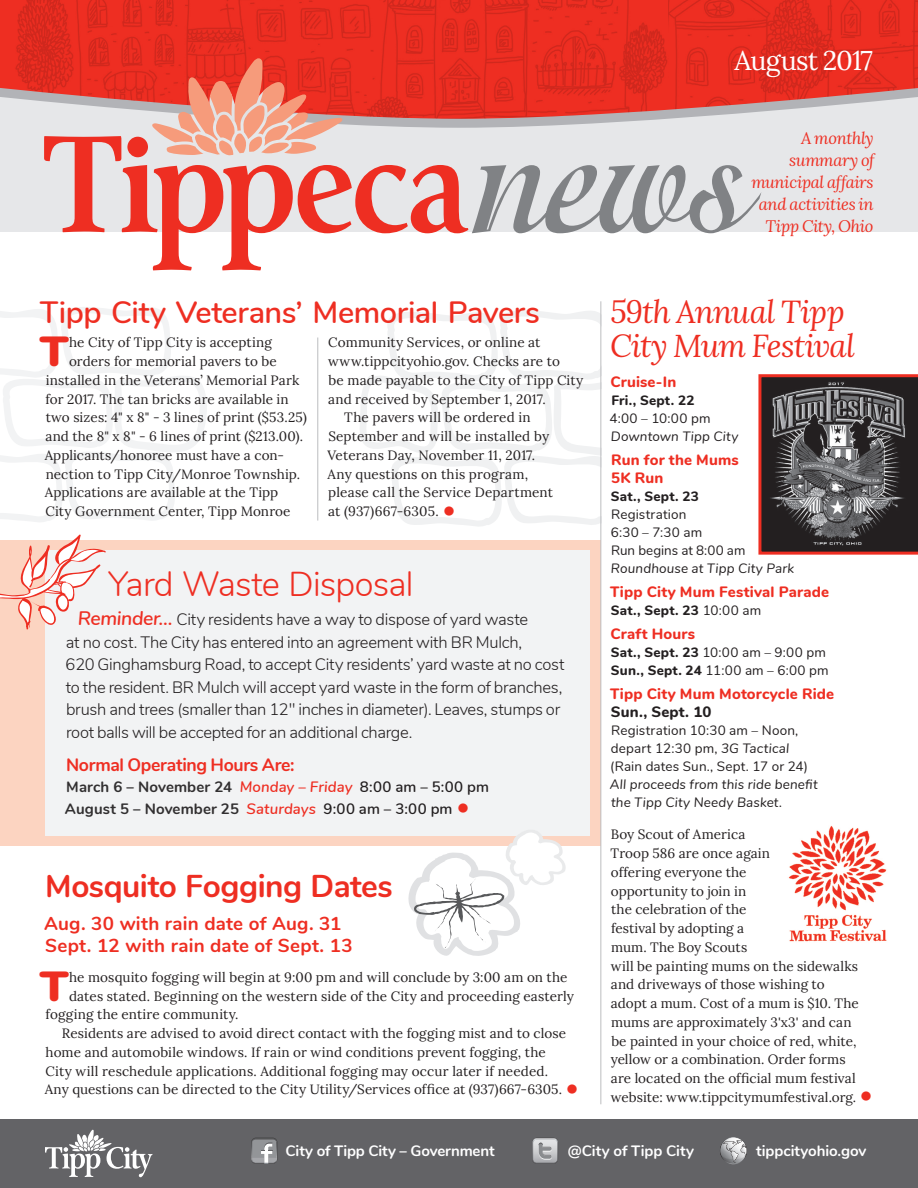
<style>
.page{position:relative;width:918px;height:1188px;background:#fff}
.page>*{position:absolute;margin:0;border:0;box-sizing:border-box;transform-origin:0 0}
.t1{font:900 42px "Nunito";color:#ee2e22;scale:1.09 1}
.t2{font:300 34.5px "Nunito";letter-spacing:-.025em;color:#ee2e22}
.t3{font:italic 31.5px/34.5px "Lora";letter-spacing:-.03em;color:#ee2e22}
.t4{font:700 31.5px "Nunito";letter-spacing:-.015em;color:#ee2e22}
.t5{font:600 30.75px "Nunito";letter-spacing:-.015em;color:#ee2e22}
.t6{font:27px "Lora";letter-spacing:-.035em;color:#fff}
.t7{font:700 18.75px/22.5px "Nunito";letter-spacing:.015em;color:#ee2e22}
.t8{font:700 18px "Nunito";letter-spacing:-.02em;color:#ee2e22}
.t9{font:300 16.5px/22.5px "Nunito";letter-spacing:-.015em;color:#231f20}
.t10{font:italic 16.5px/22px "Lora";letter-spacing:-.02em;color:#ee2e22;text-align:right}
.t11{font:800 15px/18px "Nunito";letter-spacing:.01em;color:#ee2e22}
.t12{font:700 15px/21.6px "Nunito";letter-spacing:.01em;color:#312f30}
.t13{font:700 15px "Nunito";letter-spacing:-.005em;color:#fff}
.t14{font:800 15px "Nunito";letter-spacing:.01em;color:#231f20}
.t15{font:13.5px/18.8px "Lora";letter-spacing:.005em;color:#231f20}
.t16{font:13.5px/18px "Nunito";letter-spacing:.01em;color:#231f20}
.t17{font:italic 13.5px/18px "Nunito";letter-spacing:.01em;color:#231f20}
.t18{font:800 13.5px "Nunito";letter-spacing:.015em;color:#231f20}
.s1{font-family:"Nunito";font-weight:900;font-size:25.5px;color:#ee2e22}
.s2{font-weight:600;font-style:italic;font-size:19.5px;color:#ee2e22}
.s3{font-weight:600;font-style:italic;color:#ee2e22}
.s4{font-weight:600;color:#231f20}
.s5{font-weight:900;font-size:25.5px;color:#ee2e22}
.s6{font-weight:400}
.s7{font-weight:800}
.s8{font-style:italic}
</style>
<div class="page">
<div style="left:0;top:541px;width:600px;height:305px;background:#fcd4c1"></div>
<div style="left:45px;top:550px;width:545px;height:286px;background:#f2f3f4"></div>
<div style="left:0;top:30px;width:918px;height:202px;background:#e6e7e9"></div>
<img style="left:12px;top:0;width:657px;height:102px">
<img style="left:669px;top:0;width:249px;height:112px">
<svg style="left:0;top:307px;width:207px;height:215px"></svg>
<svg style="left:360px;top:310px;width:240px;height:216px"></svg>
<svg style="left:758px;top:374px;width:160px;height:181px;background:#574b4c"></svg>
<img style="left:788px;top:825px;width:99px;height:117px">
<div style="left:0;top:1120px;width:918px;height:68px;background:#636366"></div>
<svg style="left:0;top:534px;width:106px;height:96px"></svg>
<svg style="left:45px;top:1130px;width:107px;height:47px"></svg>
<svg style="left:251px;top:1138px;width:26px;height:26px"></svg>
<svg style="left:532px;top:1138px;width:26px;height:26px"></svg>
<div style="left:720px;top:1138px;width:27px;height:26px;background:#86888b;border-radius:13px"></div>
<svg style="left:720px;top:1138px;width:27px;height:25px"></svg>
<hr style="left:600px;top:301px;width:1px;height:803px;background:#bcbdc0">
<hr style="left:317px;top:338px;width:1px;height:183px;background:#bcbdc0">
<svg style="left:44px;top:58px;width:717px;height:212px"></svg>
<svg style="left:408px;top:833px;width:158px;height:123px"></svg>
<h3 class="t6" style="left:734px;top:40px;width:140px">August 2017</h3>
<h3 class="t5" style="left:40px;top:290px;width:501px">Tipp City Veterans’ Memorial Pavers</h3>
<h1 class="t1" style="left:40px;top:320px;width:28px">T</h1>
<p class="t15" style="left:69px;top:332px;width:204px">he City of Tipp City is accepting</p>
<p class="t15" style="left:328px;top:332px;width:214px">Community Services, or online at</p>
<p class="t15" style="left:328px;top:351px;width:233px">www.tippcityohio.gov. Checks are to</p>
<p class="t15" style="left:329px;top:370px;width:256px">be made payable to the City of Tipp City</p>
<p class="t15" style="left:328px;top:389px;width:219px">and received by September 1, 2017.</p>
<p class="t15" style="left:344px;top:407px;width:188px">The pavers will be ordered in</p>
<p class="t15" style="left:328px;top:426px;width:222px">September and will be installed by</p>
<p class="t15" style="left:327px;top:445px;width:209px">Veterans Day, November 11, 2017.</p>
<p class="t15" style="left:327px;top:464px;width:202px">Any questions on this program,</p>
<p class="t15" style="left:328px;top:482px;width:226px">please call the Service Department</p>
<p class="t15" style="left:328px;top:501px;width:129px">at (937)667-6305. <span class="s1">•</span></p>
<p class="t15" style="left:69px;top:351px;width:209px">orders for memorial pavers to be</p>
<p class="t15" style="left:46px;top:370px;width:255px">installed in the Veterans’ Memorial Park</p>
<p class="t15" style="left:46px;top:389px;width:244px">for 2017. The tan bricks are available in</p>
<p class="t15" style="left:46px;top:407px;width:263px">two sizes: 4" x 8" - 3 lines of print ($53.25)</p>
<p class="t15" style="left:46px;top:426px;width:259px">and the 8" x 8" - 6 lines of print ($213.00).</p>
<p class="t15" style="left:45px;top:445px;width:241px">Applicants/honoree must have a con-</p>
<p class="t15" style="left:46px;top:464px;width:256px">nection to Tipp City/Monroe Township.</p>
<p class="t15" style="left:45px;top:482px;width:235px">Applications are available at the Tipp</p>
<p class="t15" style="left:46px;top:501px;width:247px">City Government Center, Tipp Monroe</p>
<h2 class="t2" style="left:108px;top:559px;width:307px">Yard Waste Disposal</h2>
<p class="t9" style="left:66px;top:607px;width:500px;text-indent:12px"><span class="s2">Reminder…</span> City residents have a way to dispose of yard waste<br>at no cost. The City has entered into an agreement with BR Mulch,<br>620 Ginghamsburg Road, to accept City residents’ yard waste at no cost to the resident. BR Mulch will accept yard waste in the form of branches, brush and trees (smaller than 12" inches in diameter). Leaves, stumps or root balls will be accepted for an additional charge.</p>
<h3 class="t8" style="left:66px;top:751px;width:230px">Normal Operating Hours Are:</h3>
<p class="t12" style="left:65px;top:775px;width:426px">March 6 – November 24 <span class="s3">Monday – Friday</span> <span class="s4">8:00 am – 5:00 pm<br></span>August 5 – November 25 <span class="s3">Saturdays</span> <span class="s4">9:00 am – 3:00 pm</span> <span class="s5">•</span></p>
<h3 class="t4" style="left:45px;top:862px;width:349px">Mosquito Fogging Dates</h3>
<h3 class="t7" style="left:44px;top:911px;width:310px">Aug. 30 with rain date of Aug. 31<br>Sept. 12 with rain date of Sept. 13</h3>
<h1 class="t1" style="left:40px;top:955px;width:28px">T</h1>
<p class="t15" style="left:69px;top:967px;width:500px">he mosquito fogging will begin at 9:00 pm and will conclude by 3:00 am on the</p>
<p class="t15" style="left:69px;top:986px;width:506px">dates stated. Beginning on the western side of the City and proceeding easterly</p>
<p class="t15" style="left:46px;top:1004px;width:194px">fogging the entire community.</p>
<p class="t15" style="left:62px;top:1023px;width:506px">Residents are advised to avoid direct contact with the fogging mist and to close</p>
<p class="t15" style="left:46px;top:1042px;width:502px">home and automobile windows. If rain or wind conditions prevent fogging, the</p>
<p class="t15" style="left:46px;top:1061px;width:504px">City will reschedule applications. Additional fogging may occur later if needed.</p>
<p class="t15" style="left:45px;top:1079px;width:536px">Any questions can be directed to the City Utility/Services office at (937)667-6305. <span class="s1">•</span></p>
<p class="t10" style="left:751px;top:127px;width:125px">A monthly summary of municipal affairs and activities in<br>Tipp City, Ohio</p>
<h3 class="t3" style="left:610px;top:294px;width:246px">59th Annual Tipp<br>City Mum Festival</h3>
<p class="t11" style="left:611px;top:372px;width:67px">Cruise-In</p>
<p class="t18" style="left:611px;top:391px;width:85px">Fri., Sept. 22</p>
<p class="t16" style="left:610px;top:409px;width:102px">4:00 – 10:00 pm</p>
<p class="t17" style="left:611px;top:427px;width:129px">Downtown Tipp City</p>
<p class="t11" style="left:611px;top:450px;width:129px">Run for the Mums<br>5K Run</p>
<p class="t18" style="left:611px;top:487px;width:90px">Sat., Sept. 23</p>
<p class="t16" style="left:611px;top:505px;width:136px">Registration<br>6:30 – 7:30 am<br>Run begins at 8:00 am</p>
<p class="t17" style="left:611px;top:559px;width:185px">Roundhouse at Tipp City Park</p>
<p class="t11" style="left:610px;top:582px;width:220px">Tipp City Mum Festival Parade</p>
<p class="t18" style="left:611px;top:601px;width:152px">Sat., Sept. 23 <span class="s6">10:00 am</span></p>
<p class="t11" style="left:611px;top:624px;width:86px">Craft Hours</p>
<p class="t16" style="left:611px;top:643px;width:219px"><span class="s7">Sat., Sept. 23</span> 10:00 am – 9:00 pm<br><span class="s7">Sun., Sept. 24</span> 11:00 am – 6:00 pm</p>
<p class="t11" style="left:610px;top:684px;width:226px">Tipp City Mum Motorcycle Ride</p>
<p class="t14" style="left:611px;top:701px;width:102px">Sun., Sept. 10</p>
<p class="t16" style="left:610px;top:721px;width:199px">Registration 10:30 am – Noon, depart 12:30 pm, <span class="s8">3G Tactical </span>(Rain dates Sun., Sept. 17 or 24)</p>
<p class="t17" style="left:610px;top:775px;width:209px">All proceeds from this ride benefit the Tipp City Needy Basket.</p>
<p class="t15" style="left:611px;top:824px;width:264px">Boy Scout of America<br>Troop 586 are once again<br>offering everyone the<br>opportunity to join in<br>the celebration of the<br>festival by adopting a<br>mum. The Boy Scouts<br>will be painting mums on the sidewalks and driveways of those wishing to<br>adopt a mum. Cost of a mum is $10. The mums are approximately 3'x3' and can<br>be painted in your choice of red, white, yellow or a combination. Order forms<br>are located on the official mum festival website: www.tippcitymumfestival.org. <span class="s1">•</span></p>
<p class="t13" style="left:286px;top:1140px;width:210px">City of Tipp City – Government</p>
<p class="t13" style="left:568px;top:1140px;width:128px">@City of Tipp City</p>
<p class="t13" style="left:756px;top:1140px;width:112px">tippcityohio.gov</p>
</div>
